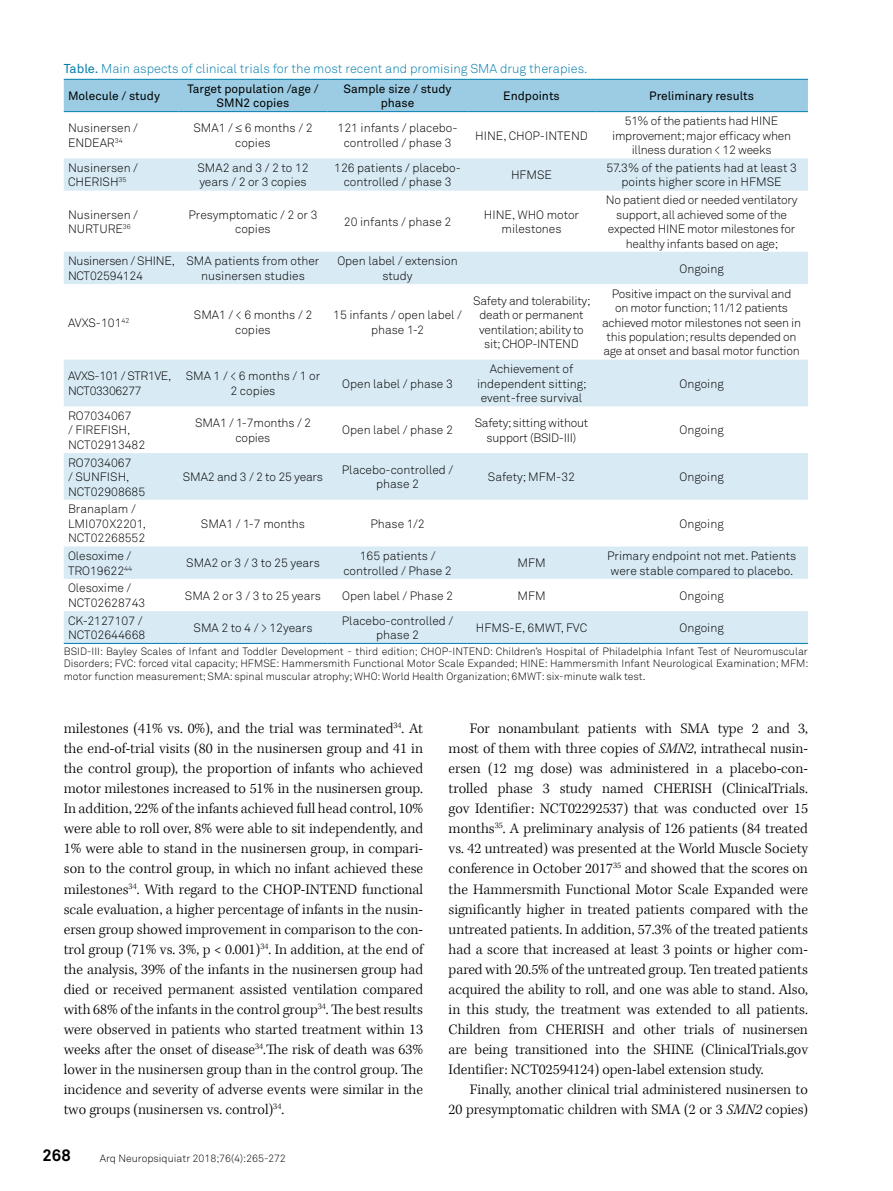
<style>
.page{position:relative;width:893px;height:1191px;background:#fff}
.page>*{position:absolute;margin:0;border:0;box-sizing:border-box;transform-origin:0 0}
.t1{font:700 16.5px "Akkurat Pro";color:#000}
.t2{font:300 15px/20.1px "Kepler Std";color:#000;text-align:justify}
.t3{font:12.75px "Akkurat Light Pro";color:#007dac}
.t4{font:12px/14.4px "Akkurat Light Pro";color:#000;text-align:center}
.t5{font:12px/14.4px "Akkurat Light Pro";letter-spacing:-.02em;color:#000;text-align:center}
.t6{font:12px/14.4px "Akkurat Pro";color:#000;text-align:center}
.t7{font:12px/14.4px "Akkurat Light Pro";letter-spacing:-.03em;color:#000}
.t8{font:10.5px/12.6px "Akkurat Light Pro";color:#000;text-align:justify}
.s1{font-family:"Akkurat Pro"}
.s2{font-style:italic}
</style>
<div class="page">
<div style="left:64px;top:80px;width:744px;height:31px;background:#9bcce3"></div>
<svg style="left:64px;top:158px;width:744px;height:485px"></svg>
<hr style="left:64px;top:79px;width:115px;height:1px;background:#007dac">
<hr style="left:179px;top:79px;width:148px;height:1px;background:#007dac">
<hr style="left:327px;top:79px;width:141px;height:1px;background:#007dac">
<hr style="left:468px;top:79px;width:127px;height:1px;background:#007dac">
<hr style="left:595px;top:79px;width:213px;height:1px;background:#007dac">
<hr style="left:64px;top:111px;width:115px;height:1px;background:#007dac">
<hr style="left:179px;top:111px;width:148px;height:1px;background:#007dac">
<hr style="left:327px;top:111px;width:141px;height:1px;background:#007dac">
<hr style="left:468px;top:111px;width:127px;height:1px;background:#007dac">
<hr style="left:595px;top:111px;width:213px;height:1px;background:#007dac">
<hr style="left:64px;top:643px;width:115px;height:1px;background:#007dac">
<hr style="left:179px;top:643px;width:148px;height:1px;background:#007dac">
<hr style="left:327px;top:643px;width:141px;height:1px;background:#007dac">
<hr style="left:468px;top:643px;width:127px;height:1px;background:#007dac">
<hr style="left:595px;top:643px;width:213px;height:1px;background:#007dac">
<p class="t3" style="left:64px;top:61px;width:525px"><span class="s1">Table.</span> Main aspects of clinical trials for the most recent and promising SMA drug therapies.</p>
<p class="t6" style="left:68px;top:89px;width:93px">Molecule / study</p>
<p class="t6" style="left:187px;top:82px;width:133px">Target population /age /<br>SMN2 copies</p>
<p class="t6" style="left:344px;top:82px;width:110px">Sample size / study phase</p>
<p class="t6" style="left:503px;top:89px;width:58px">Endpoints</p>
<p class="t6" style="left:649px;top:89px;width:106px">Preliminary results</p>
<p class="t4" style="left:68px;top:121px;width:71px;text-align:left">Nusinersen /<br>ENDEAR<sup>34</sup></p>
<p class="t4" style="left:193px;top:121px;width:120px">SMA1 / ≤ 6 months / 2 copies</p>
<p class="t4" style="left:338px;top:121px;width:121px">121 infants / placebo&shy;controlled / phase 3</p>
<p class="t4" style="left:475px;top:128px;width:114px">HINE, CHOP-INTEND</p>
<p class="t5" style="left:612px;top:114px;width:180px">51% of the patients had HINE improvement; major efficacy when illness duration &lt; 12 weeks</p>
<p class="t4" style="left:68px;top:161px;width:71px;text-align:left">Nusinersen /<br>CHERISH<sup>35</sup></p>
<p class="t4" style="left:197px;top:161px;width:113px;text-align:left">SMA2 and 3 / 2 to 12 years / 2 or 3 copies</p>
<p class="t4" style="left:334px;top:161px;width:128px">126 patients / placebo&shy;controlled / phase 3</p>
<p class="t4" style="left:511px;top:168px;width:43px">HFMSE</p>
<p class="t4" style="left:606px;top:161px;width:192px">57.3% of the patients had at least 3 points higher score in HFMSE</p>
<p class="t4" style="left:68px;top:207px;width:71px;text-align:left">Nusinersen /<br>NURTURE<sup>36</sup></p>
<p class="t4" style="left:188px;top:207px;width:131px">Presymptomatic / 2 or 3 copies</p>
<p class="t4" style="left:344px;top:215px;width:109px">20 infants / phase 2</p>
<p class="t4" style="left:484px;top:207px;width:97px">HINE, WHO motor milestones</p>
<p class="t5" style="left:606px;top:193px;width:193px">No patient died or needed ventilatory support, all achieved some of the expected HINE motor milestones for healthy infants based on age;</p>
<p class="t5" style="left:68px;top:254px;width:108px;text-align:left">Nusinersen / SHINE,<br>NCT02594124</p>
<p class="t4" style="left:187px;top:254px;width:134px">SMA patients from other nusinersen studies</p>
<p class="t4" style="left:337px;top:254px;width:122px">Open label / extension study</p>
<p class="t4" style="left:679px;top:261px;width:46px">Ongoing</p>
<p class="t4" style="left:68px;top:315px;width:63px">AVXS-101<sup>42</sup></p>
<p class="t4" style="left:194px;top:308px;width:120px">SMA1 / &lt; 6 months / 2 copies</p>
<p class="t4" style="left:333px;top:308px;width:130px">15 infants / open label / phase 1-2</p>
<p class="t5" style="left:473px;top:294px;width:119px">Safety and tolerability; death or permanent ventilation; ability to sit; CHOP-INTEND</p>
<p class="t5" style="left:602px;top:286px;width:201px">Positive impact on the survival and<br>on motor function; 11/12 patients achieved motor milestones not seen in this population; results depended on age at onset and basal motor function</p>
<p class="t7" style="left:68px;top:369px;width:105px">AVXS-101 / STR1VE,<br>NCT03306277</p>
<p class="t4" style="left:186px;top:369px;width:136px">SMA 1 / &lt; 6 months / 1 or<br>2 copies</p>
<p class="t4" style="left:342px;top:376px;width:112px">Open label / phase 3</p>
<p class="t4" style="left:477px;top:362px;width:111px">Achievement of independent sitting; event-free survival</p>
<p class="t4" style="left:679px;top:376px;width:46px">Ongoing</p>
<p class="t4" style="left:68px;top:409px;width:79px;text-align:left">RO7034067<br>/ FIREFISH,<br>NCT02913482</p>
<p class="t4" style="left:195px;top:416px;width:117px">SMA1 / 1-7months / 2 copies</p>
<p class="t4" style="left:342px;top:423px;width:112px">Open label / phase 2</p>
<p class="t5" style="left:475px;top:416px;width:115px">Safety; sitting without support (BSID-III)</p>
<p class="t4" style="left:679px;top:423px;width:46px">Ongoing</p>
<p class="t4" style="left:68px;top:455px;width:79px;text-align:left">RO7034067<br>/ SUNFISH,<br>NCT02908685</p>
<p class="t4" style="left:183px;top:470px;width:142px">SMA2 and 3 / 2 to 25 years</p>
<p class="t4" style="left:342px;top:463px;width:113px">Placebo-controlled / phase 2</p>
<p class="t4" style="left:488px;top:470px;width:89px">Safety; MFM-32</p>
<p class="t4" style="left:679px;top:470px;width:46px">Ongoing</p>
<p class="t4" style="left:68px;top:502px;width:79px;text-align:left">Branaplam /<br>LMI070X2201,<br>NCT02268552</p>
<p class="t4" style="left:201px;top:516px;width:105px">SMA1 / 1-7 months</p>
<p class="t4" style="left:370px;top:516px;width:56px">Phase 1/2</p>
<p class="t4" style="left:679px;top:516px;width:46px">Ongoing</p>
<p class="t4" style="left:68px;top:549px;width:66px;text-align:left">Olesoxime /<br>TRO19622<sup>44</sup></p>
<p class="t4" style="left:186px;top:556px;width:135px">SMA2 or 3 / 3 to 25 years</p>
<p class="t4" style="left:343px;top:549px;width:110px">165 patients / controlled / Phase 2</p>
<p class="t4" style="left:517px;top:556px;width:30px">MFM</p>
<p class="t4" style="left:607px;top:549px;width:191px">Primary endpoint not met. Patients were stable compared to placebo.</p>
<p class="t4" style="left:68px;top:581px;width:79px;text-align:left">Olesoxime /<br>NCT02628743</p>
<p class="t4" style="left:185px;top:588px;width:138px">SMA 2 or 3 / 3 to 25 years</p>
<p class="t4" style="left:342px;top:588px;width:112px">Open label / Phase 2</p>
<p class="t4" style="left:517px;top:588px;width:30px">MFM</p>
<p class="t4" style="left:679px;top:588px;width:46px">Ongoing</p>
<p class="t4" style="left:68px;top:613px;width:79px;text-align:left">CK-2127107 /<br>NCT02644668</p>
<p class="t4" style="left:194px;top:621px;width:120px">SMA 2 to 4 / &gt; 12years</p>
<p class="t4" style="left:342px;top:613px;width:113px">Placebo-controlled / phase 2</p>
<p class="t4" style="left:476px;top:621px;width:113px">HFMS-E, 6MWT, FVC</p>
<p class="t4" style="left:679px;top:621px;width:46px">Ongoing</p>
<p class="t8" style="left:64px;top:645px;width:746px">BSID-III: Bayley Scales of Infant and Toddler Development - third edition; CHOP-INTEND: Children’s Hospital of Philadelphia Infant Test of Neuromuscular Disorders; FVC: forced vital capacity; HFMSE: Hammersmith Functional Motor Scale Expanded; HINE: Hammersmith Infant Neurological Examination; MFM: motor function measurement; SMA: spinal muscular atrophy; WHO: World Health Organization; 6MWT: six-minute walk test.</p>
<p class="t2" style="left:64px;top:719px;width:361px">milestones (41% vs. 0%), and the trial was terminated<sup>34</sup>. At the end-of-trial visits (80 in the nusinersen group and 41 in the control group), the proportion of infants who achieved motor milestones increased to 51% in the nusinersen group.<br>In addition, 22% of the infants achieved full head control, 10% were able to roll over, 8% were able to sit independently, and 1% were able to stand in the nusinersen group, in compari&shy;son to the control group, in which no infant achieved these milestones<sup>34</sup>. With regard to the CHOP-INTEND functional scale evaluation, a higher percentage of infants in the nusin&shy;ersen group showed improvement in comparison to the con&shy;trol group (71% vs. 3%, p &lt; 0.001)<sup>34</sup>. In addition, at the end of the analysis, 39% of the infants in the nusinersen group had died or received permanent assisted ventilation compared with 68% of the infants in the control group<sup>34</sup>. The best results were observed in patients who started treatment within 13 weeks after the onset of disease<sup>34</sup>.The risk of death was 63% lower in the nusinersen group than in the control group. The incidence and severity of adverse events were similar in the two groups (nusinersen vs. control)<sup>34</sup>.</p>
<p class="t2" style="left:449px;top:719px;width:361px;text-indent:21px">For nonambulant patients with SMA type 2 and 3, most of them with three copies of <span class="s2">SMN2</span>, intrathecal nusin&shy;ersen (12 mg dose) was administered in a placebo-con&shy;trolled phase 3 study named CHERISH (ClinicalTrials. gov Identifier: NCT02292537) that was conducted over 15 months<sup>35</sup>. A preliminary analysis of 126 patients (84 treated vs. 42 untreated) was presented at the World Muscle Society conference in October 2017<sup>35</sup> and showed that the scores on the Hammersmith Functional Motor Scale Expanded were significantly higher in treated patients compared with the untreated patients. In addition, 57.3% of the treated patients had a score that increased at least 3 points or higher com&shy;pared with 20.5% of the untreated group. Ten treated patients acquired the ability to roll, and one was able to stand. Also, in this study, the treatment was extended to all patients.<br>Children from CHERISH and other trials of nusinersen are being transitioned into the SHINE (ClinicalTrials.gov Identifier: NCT02594124) open-label extension study.</p>
<p class="t2" style="left:449px;top:1080px;width:361px;text-align:right">Finally, another clinical trial administered nusinersen to<br>20 presymptomatic children with SMA (2 or 3 <span class="s2">SMN2</span> copies)</p>
<p class="t1" style="left:43px;top:1145px;width:30px">268</p>
<p class="t8" style="left:100px;top:1151px;width:188px">Arq Neuropsiquiatr 2018;76(4):265-272</p>
</div>
